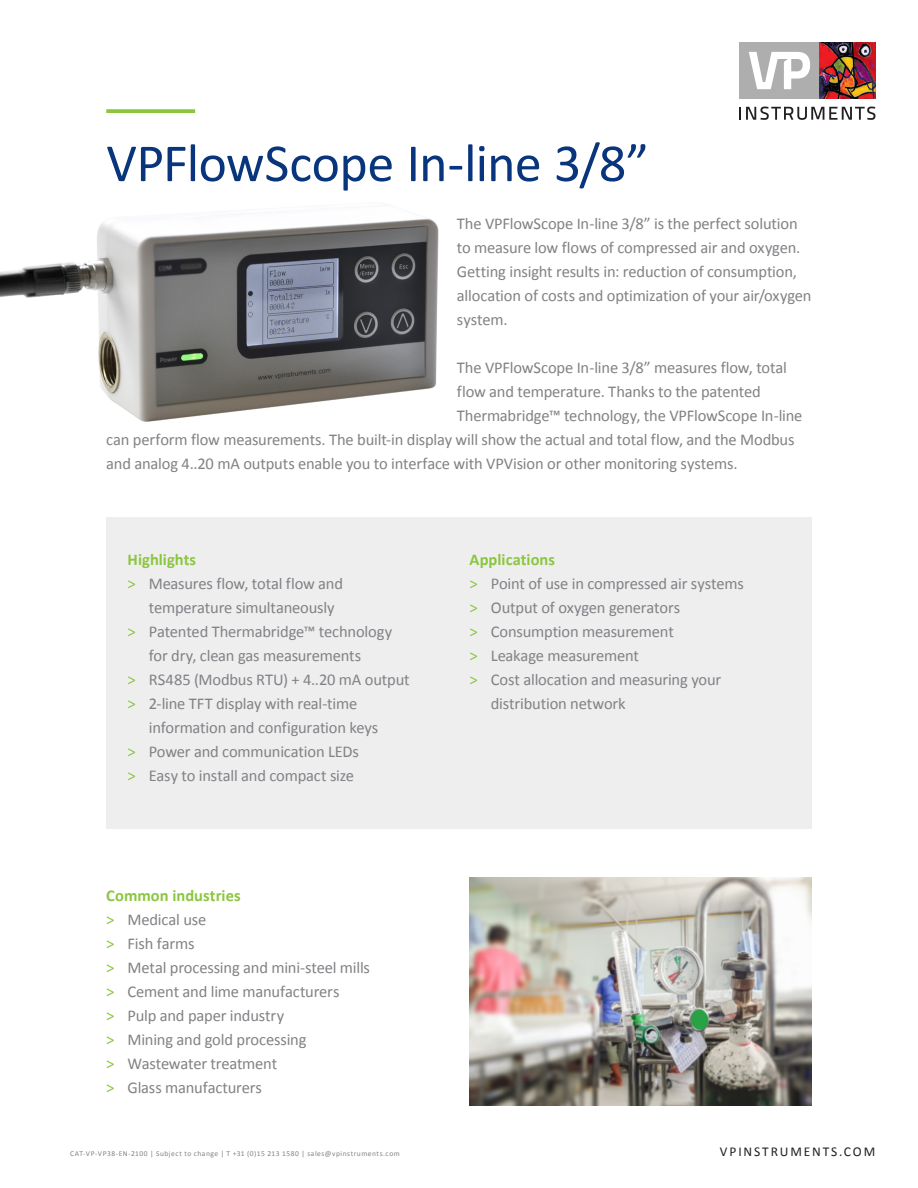
<style>
.page{position:relative;width:918px;height:1188px;background:#fff}
.page>*{position:absolute;margin:0;border:0;box-sizing:border-box;transform-origin:0 0}
.kop_-_streep{font:54px "Calibri";letter-spacing:-.01em;color:#08357c}
.body{font:16.5px/24px "Calibri";letter-spacing:-.01em;color:#808285}
.tussenkop_groen{font:700 16.5px "Calibri";letter-spacing:.005em;color:#8bc63e}
.t1{font:13.5px "Calibri";letter-spacing:.14em;color:#231f20}
.t2{font:7.5px "Calibri";letter-spacing:.07em;color:#808285}
.s1{color:#8bc63e}
</style>
<div class="page">
<div style="left:739px;top:43px;width:80px;height:56px;background:#aeaeae"></div>
<svg style="left:749px;top:52px;width:61px;height:37px"></svg>
<img style="left:819px;top:43px;width:56px;height:56px">
<svg style="left:739px;top:107px;width:136px;height:13px"></svg>
<img style="left:0;top:204px;width:439px;height:218px">
<svg style="left:106px;top:109px;width:89px;height:4px"></svg>
<div style="left:106px;top:517px;width:706px;height:312px;background:#eeeeef"></div>
<img style="left:470px;top:877px;width:342px;height:229px">
<p class="kop_-_streep" style="left:106px;top:129px;width:544px">VPFlowScope In-line 3/8”</p>
<p class="body" style="left:457px;top:212px;width:356px">The VPFlowScope In-line 3/8” is the perfect solution to measure low flows of compressed air and oxygen.<br>Getting insight results in: reduction of consumption, allocation of costs and optimization of your air/oxygen system.</p>
<p class="body" style="left:457px;top:356px;width:332px">The VPFlowScope In-line 3/8” measures flow, total</p>
<p class="body" style="left:457px;top:380px;width:305px">flow and temperature. Thanks to the patented</p>
<p class="body" style="left:457px;top:404px;width:347px">Thermabridge™ technology, the VPFlowScope In-line</p>
<p class="body" style="left:106px;top:428px;width:690px">can perform flow measurements. The built-in display will show the actual and total flow, and the Modbus</p>
<p class="body" style="left:106px;top:452px;width:633px">and analog 4..20 mA outputs enable you to interface with VPVision or other monitoring systems.</p>
<p class="tussenkop_groen" style="left:128px;top:549px;width:70px">Highlights</p>
<p class="body" style="left:149px;top:572px;width:196px;text-indent:-21px"><span class="s1">&gt;</span> Measures flow, total flow and temperature simultaneously</p>
<p class="body" style="left:128px;top:620px;width:266px;text-align:center"><span class="s1">&gt;</span> Patented Thermabridge™ technology for dry, clean gas measurements</p>
<p class="body" style="left:128px;top:668px;width:284px"><span class="s1">&gt;</span> RS485 (Modbus RTU) + 4..20 mA output</p>
<p class="body" style="left:149px;top:692px;width:231px;text-indent:-21px"><span class="s1">&gt;</span> 2-line TFT display with real-time information and configuration keys</p>
<p class="body" style="left:128px;top:740px;width:233px"><span class="s1">&gt;</span> Power and communication LEDs</p>
<p class="body" style="left:128px;top:764px;width:228px"><span class="s1">&gt;</span> Easy to install and compact size</p>
<p class="tussenkop_groen" style="left:106px;top:885px;width:136px">Common industries</p>
<p class="body" style="left:106px;top:908px;width:102px"><span class="s1">&gt;</span> Medical use</p>
<p class="body" style="left:106px;top:932px;width:90px"><span class="s1">&gt;</span> Fish farms</p>
<p class="body" style="left:106px;top:956px;width:265px"><span class="s1">&gt;</span> Metal processing and mini-steel mills</p>
<p class="body" style="left:106px;top:980px;width:235px"><span class="s1">&gt;</span> Cement and lime manufacturers</p>
<p class="body" style="left:106px;top:1004px;width:179px"><span class="s1">&gt;</span> Pulp and paper industry</p>
<p class="body" style="left:106px;top:1028px;width:202px"><span class="s1">&gt;</span> Mining and gold processing</p>
<p class="body" style="left:106px;top:1052px;width:172px"><span class="s1">&gt;</span> Wastewater treatment</p>
<p class="body" style="left:106px;top:1076px;width:157px"><span class="s1">&gt;</span> Glass manufacturers</p>
<p class="tussenkop_groen" style="left:470px;top:549px;width:87px">Applications</p>
<p class="body" style="left:470px;top:572px;width:276px"><span class="s1">&gt;</span> Point of use in compressed air systems</p>
<p class="body" style="left:470px;top:596px;width:212px"><span class="s1">&gt;</span> Output of oxygen generators</p>
<p class="body" style="left:470px;top:620px;width:206px"><span class="s1">&gt;</span> Consumption measurement</p>
<p class="body" style="left:470px;top:644px;width:171px"><span class="s1">&gt;</span> Leakage measurement</p>
<p class="body" style="left:491px;top:668px;width:232px;text-indent:-21px"><span class="s1">&gt;</span> Cost allocation and measuring your distribution network</p>
<p class="t2" style="left:70px;top:1148px;width:331px">CAT-VP-VP38-EN-2100 | Subject to change | T +31 (0)15 213 1580 | sales@vpinstruments.com</p>
<p class="t1" style="left:720px;top:1143px;width:157px">VPINSTRUMENTS.COM</p>
</div>
